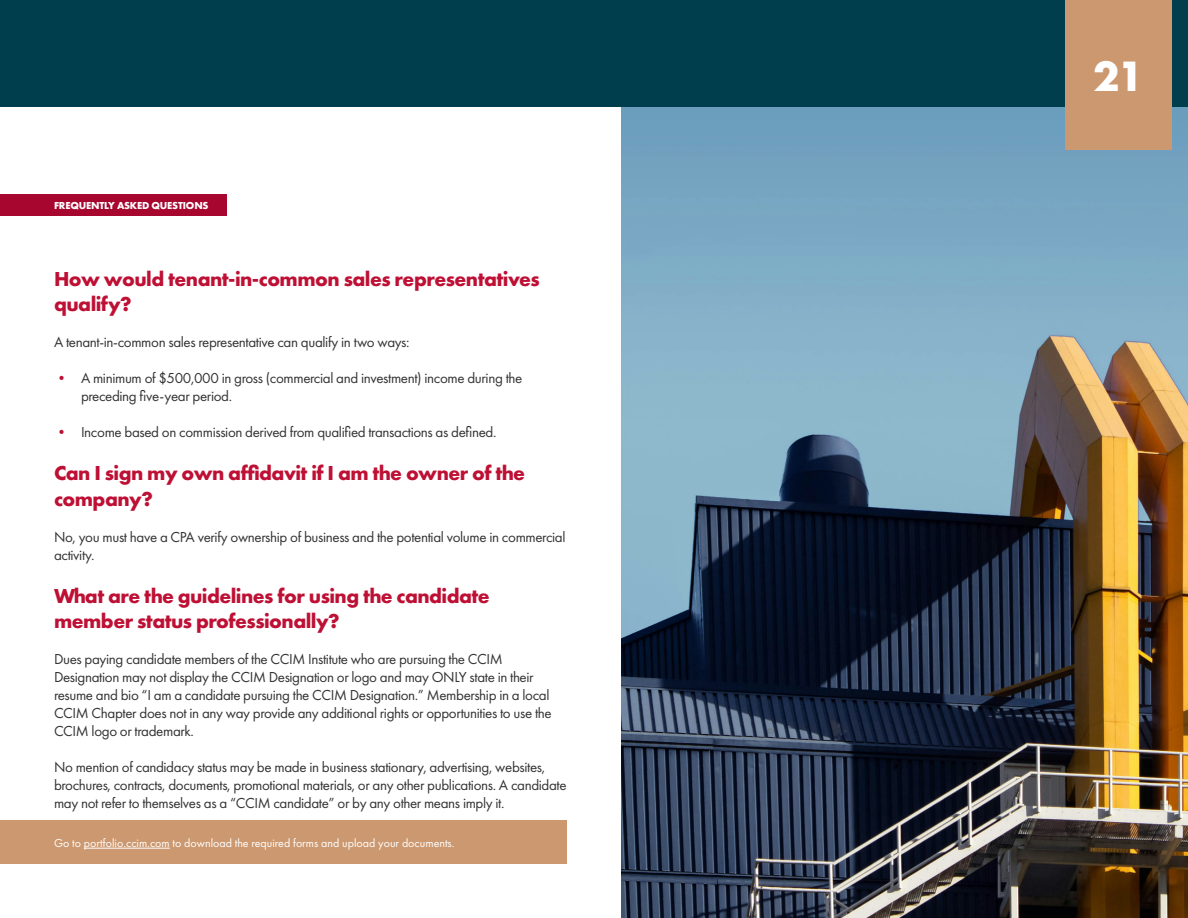
<style>
.page{position:relative;width:1188px;height:918px;background:#fff}
.page>*{position:absolute;margin:0;border:0;box-sizing:border-box;transform-origin:0 0}
.t1{font:700 39px "Futura";color:#fff}
.t2{font:700 21px/25.2px "Futura PT";letter-spacing:-.025em;color:#be0f34}
.t3{font:15px/18px "Futura PT";letter-spacing:-.025em;color:#333}
.t4{font:12px "Futura PT";color:#fff}
.t5{font:700 10.5px "Futura PT";letter-spacing:-.015em;color:#fff}
.s1{font-family:"Futura PT Cond";color:#be0f34}
</style>
<div class="page">
<div style="left:0;top:0;width:1188px;height:107px;background:#003e4e"></div>
<div style="left:1065px;top:0;width:107px;height:150px;background:#cc986f"></div>
<div style="left:27px;top:821px;width:540px;height:43px;background:#cc986f"></div>
<hr style="left:84px;top:848px;width:86px;height:1px;background:#fff">
<div style="left:0;top:194px;width:226px;height:21px;background:#a7062f"></div>
<div style="left:0;top:821px;width:39px;height:43px;background:#cc986f"></div>
<img style="left:622px;top:107px;width:566px;height:811px">
<div style="left:1065px;top:105px;width:107px;height:45px;background:#cc986f"></div>
<p class="t5" style="left:54px;top:198px;width:156px">FREQUENTLY ASKED QUESTIONS</p>
<h2 class="t2" style="left:54px;top:266px;width:487px">How would tenant-in-common sales representatives qualify?</h2>
<p class="t3" style="left:54px;top:333px;width:357px">A tenant-in-common sales representative can qualify in two ways:</p>
<p class="t3" style="left:81px;top:369px;width:443px;text-indent:-27px"><span class="s1">•</span> A minimum of $500,000 in gross (commercial and investment) income during the preceding five-year period.</p>
<p class="t3" style="left:54px;top:423px;width:444px"><span class="s1">•</span> Income based on commission derived from qualified transactions as defined.</p>
<h2 class="t2" style="left:54px;top:460px;width:473px">Can I sign my own affidavit if I am the owner of the company?</h2>
<p class="t3" style="left:54px;top:528px;width:513px">No, you must have a CPA verify ownership of business and the potential volume in commercial activity.</p>
<h2 class="t2" style="left:54px;top:583px;width:437px">What are the guidelines for using the candidate member status professionally?</h2>
<p class="t3" style="left:54px;top:650px;width:499px">Dues paying candidate members of the CCIM Institute who are pursuing the CCIM Designation may not display the CCIM Designation or logo and may ONLY state in their resume and bio “I am a candidate pursuing the CCIM Designation.” Membership in a local CCIM Chapter does not in any way provide any additional rights or opportunities to use the CCIM logo or trademark.</p>
<p class="t3" style="left:54px;top:758px;width:514px">No mention of candidacy status may be made in business stationary, advertising, websites, brochures, contracts, documents, promotional materials, or any other publications. A candidate may not refer to themselves as a “CCIM candidate” or by any other means imply it.</p>
<p class="t4" style="left:54px;top:836px;width:402px">Go to portfolio.ccim.com to download the required forms and upload your documents.</p>
<h1 class="t1" style="left:1093px;top:48px;width:52px">21</h1>
</div>
